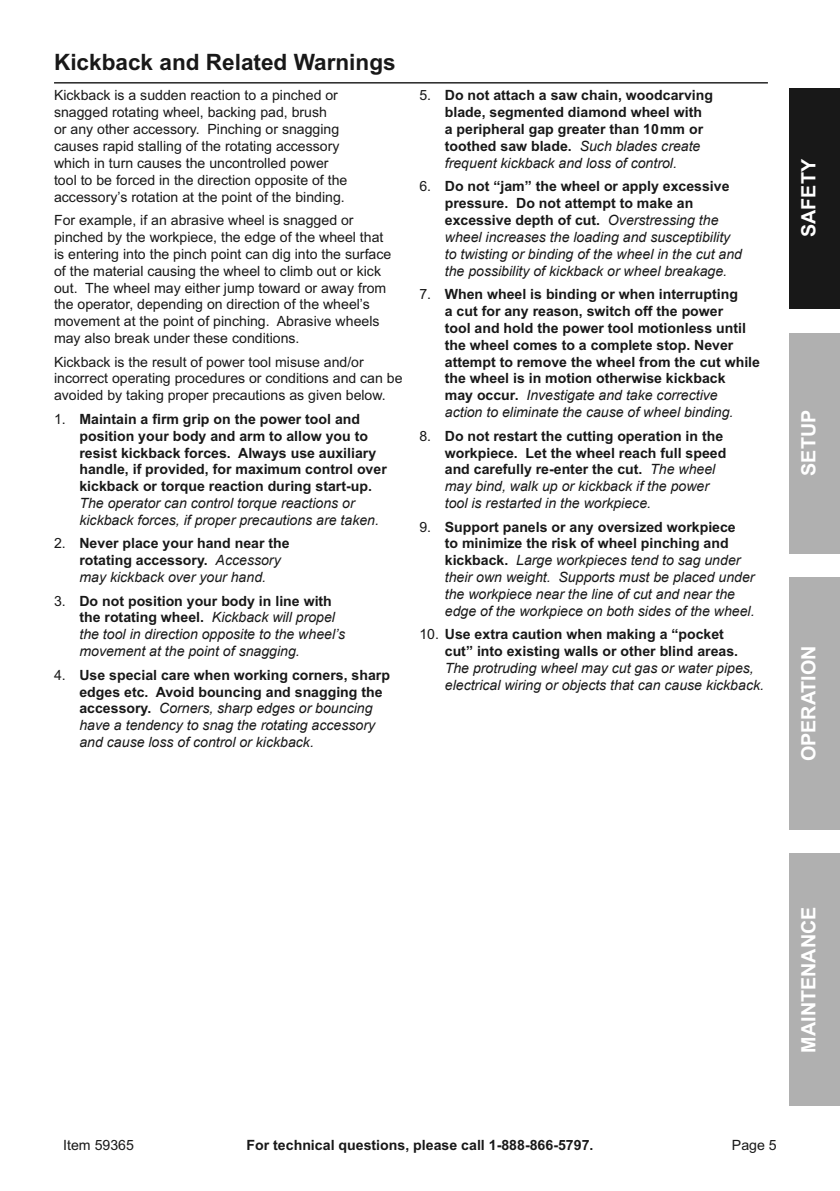
<style>
.page{position:relative;width:840px;height:1191px;background:#fff}
.page>*{position:absolute;margin:0;border:0;box-sizing:border-box;transform-origin:0 0}
.Subheading{font:700 22.6px "Arial";color:#181818}
.t1{font:700 19.8px "Arial";color:#fff}
.t2{font:700 14.2px "Arial";color:#181818}
.t3{font:14.2px "Arial";color:#181818}
.t4{font:700 14px/17px "Arial";color:#181818}
.t5{font:italic 14px/17px "Arial";color:#181818}
.UL_Paragraph{font:14px/17px "Arial";color:#181818}
.s1{font-weight:400}
.s2{font-weight:400;font-style:italic}
.s3{font-style:normal}
.s4{font-weight:700;font-style:normal}
</style>
<div class="page">
<div style="left:788px;top:88px;width:51px;height:221px;background:#181818"></div>
<div style="left:788px;top:577px;width:51px;height:252px;background:#b0b0b0"></div>
<div style="left:788px;top:853px;width:51px;height:253px;background:#b0b0b0"></div>
<div style="left:788px;top:332px;width:51px;height:221px;background:#b0b0b0"></div>
<hr style="left:54px;top:82px;width:713px;height:2px;background:#181818">
<p class="Subheading" style="left:54px;top:47px;width:343px">Kickback and Related Warnings</p>
<p class="UL_Paragraph" style="left:54px;top:87px;width:295px">Kickback is a sudden reaction to a pinched or snagged rotating wheel, backing pad, brush<br>or any other accessory. Pinching or snagging causes rapid stalling of the rotating accessory which in turn causes the uncontrolled power tool to be forced in the direction opposite of the accessory’s rotation at the point of the binding.</p>
<p class="UL_Paragraph" style="left:54px;top:211px;width:338px">For example, if an abrasive wheel is snagged or pinched by the workpiece, the edge of the wheel that is entering into the pinch point can dig into the surface of the material causing the wheel to climb out or kick out. The wheel may either jump toward or away from the operator, depending on direction of the wheel’s movement at the point of pinching. Abrasive wheels may also break under these conditions.</p>
<p class="UL_Paragraph" style="left:54px;top:353px;width:350px">Kickback is the result of power tool misuse and/or incorrect operating procedures or conditions and can be avoided by taking proper precautions as given below.</p>
<p class="t4" style="left:79px;top:411px;width:309px;text-indent:-25px"><span class="s1">1.</span> Maintain a firm grip on the power tool and position your body and arm to allow you to resist kickback forces. Always use auxiliary handle, if provided, for maximum control over kickback or torque reaction during start-up.<br><span class="s2">The operator can control torque reactions or kickback forces, if proper precautions are taken.</span></p>
<p class="t4" style="left:79px;top:535px;width:211px;text-indent:-25px"><span class="s1">2.</span> Never place your hand near the rotating accessory. <span class="s2">Accessory may kickback over your hand.</span></p>
<p class="t5" style="left:79px;top:592px;width:267px;text-indent:-25px"><span class="s3">3.</span> <span class="s4">Do not position your body in line with the rotating wheel.</span> Kickback will propel the tool in direction opposite to the wheel’s movement at the point of snagging.</p>
<p class="t5" style="left:79px;top:666px;width:312px;text-indent:-25px"><span class="s3">4.</span> <span class="s4">Use special care when working corners, sharp edges etc. Avoid bouncing and snagging the accessory.</span> Corners, sharp edges or bouncing have a tendency to snag the rotating accessory and cause loss of control or kickback.</p>
<p class="t4" style="left:444px;top:87px;width:269px;text-indent:-25px"><span class="s1">5.</span> Do not attach a saw chain, woodcarving blade, segmented diamond wheel with a peripheral gap greater than 10 mm or toothed saw blade. <span class="s2">Such blades create frequent kickback and loss of control.</span></p>
<p class="t5" style="left:444px;top:178px;width:298px;text-indent:-25px"><span class="s3">6.</span> <span class="s4">Do not “jam” the wheel or apply excessive pressure. Do not attempt to make an excessive depth of cut.</span> Overstressing the wheel increases the loading and susceptibility to twisting or binding of the wheel in the cut and the possibility of kickback or wheel breakage.</p>
<p class="t4" style="left:444px;top:286px;width:316px;text-indent:-25px"><span class="s1">7.</span> When wheel is binding or when interrupting<br>a cut for any reason, switch off the power<br>tool and hold the power tool motionless until the wheel comes to a complete stop. Never attempt to remove the wheel from the cut while the wheel is in motion otherwise kickback<br>may occur. <span class="s2">Investigate and take corrective<br>action to eliminate the cause of wheel binding.</span></p>
<p class="t4" style="left:444px;top:427px;width:283px;text-indent:-25px"><span class="s1">8.</span> Do not restart the cutting operation in the workpiece. Let the wheel reach full speed and carefully re-enter the cut. <span class="s2">The wheel may bind, walk up or kickback if the power tool is restarted in the workpiece.</span></p>
<p class="t5" style="left:444px;top:518px;width:311px;text-indent:-25px"><span class="s3">9.</span> <span class="s4">Support panels or any oversized workpiece<br>to minimize the risk of wheel pinching and kickback.</span> Large workpieces tend to sag under their own weight. Supports must be placed under the workpiece near the line of cut and near the edge of the workpiece on both sides of the wheel.</p>
<p class="t5" style="left:444px;top:626px;width:320px;text-indent:-25px"><span class="s3">10.</span> <span class="s4">Use extra caution when making a “pocket<br>cut” into existing walls or other blind areas.<br></span>The protruding wheel may cut gas or water pipes, electrical wiring or objects that can cause kickback.</p>
<h2 class="t1" style="left:794px;top:237px;width:79px;rotate:-90deg">Saf ety</h2>
<h2 class="t1" style="left:794px;top:476px;width:67px;rotate:-90deg">Setup</h2>
<h2 class="t1" style="left:794px;top:761px;width:117px;rotate:-90deg">Operation</h2>
<h2 class="t1" style="left:794px;top:1052px;width:147px;rotate:-90deg">Maintenance</h2>
<p class="t3" style="left:63px;top:1136px;width:72px">Item 59365</p>
<p class="t2" style="left:246px;top:1136px;width:348px">For technical questions, please call 1-888-866-5797.</p>
<p class="t3" style="left:731px;top:1136px;width:46px">Page 5</p>
</div>
